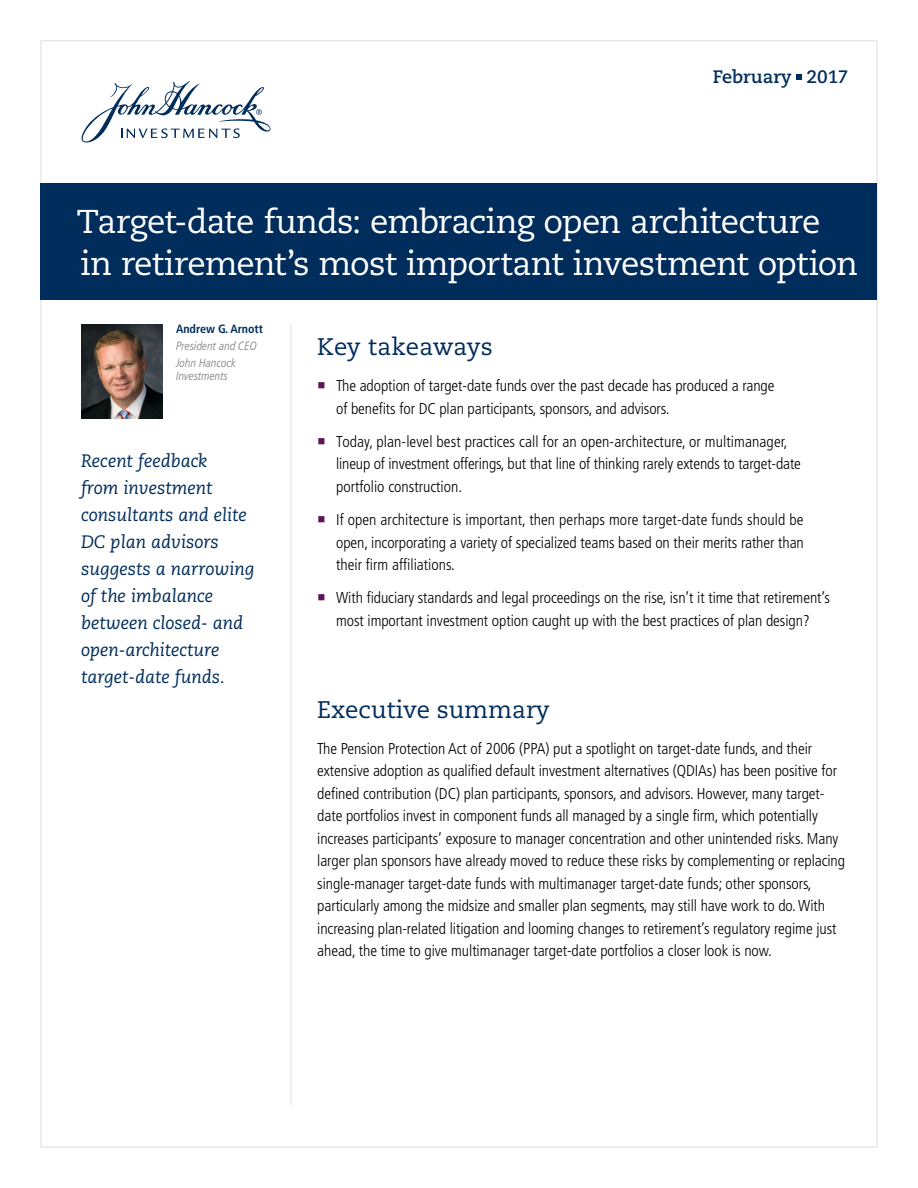
<style>
.page{position:relative;width:918px;height:1188px;background:#fff}
.page>*{position:absolute;margin:0;border:0;box-sizing:border-box;transform-origin:0 0}
.Head_title_22_26{font:33px/42px "Caecilia";letter-spacing:-.025em;color:#fff}
.footnote_7_5_8_5{font:24px "Caecilia";color:#002d5b}
.subhead_1_Cap{font:24px "Caecilia";letter-spacing:.005em;color:#002d5b}
.TL_Pull_quote_295_12{font:italic 18px/27px "Caecilia";color:#002d5b}
.t1{font:700 18px "Caecilia";color:#002d5b}
.TL_Body_copy_10_5_15{font:300 condensed 15.75px/22.5px "Frutiger LT Std";letter-spacing:-.005em;color:#000}
.TL_Title_Company_CG8{font:italic 300 condensed 12px/12.8px "Frutiger LT Pro";color:#797d82}
.TL_Author_name_295_8{font:700 condensed 12px "Frutiger LT Std";color:#002d5b}
</style>
<div class="page">
<img style="left:81px;top:324px;width:82px;height:94px">
<hr style="left:290px;top:324px;width:1px;height:782px;background:#e6e7e8">
<div style="left:40px;top:184px;width:838px;height:116px;background:#002d5b"></div>
<svg style="left:796px;top:74px;width:6px;height:5px"></svg>
<svg style="left:82px;top:81px;width:189px;height:62px"></svg>
<p class="t1" style="left:713px;top:66px;width:137px">February 2017</p>
<p class="Head_title_22_26" style="left:77px;top:201px;width:783px">Target-date funds: embracing open architecture in retirement’s most important investment option</p>
<p class="TL_Author_name_295_8" style="left:176px;top:322px;width:89px">Andrew G. Arnott</p>
<p class="TL_Title_Company_CG8" style="left:176px;top:340px;width:83px">President and CEO</p>
<p class="TL_Title_Company_CG8" style="left:176px;top:357px;width:62px">John Hancock<br>Investments</p>
<p class="TL_Pull_quote_295_12" style="left:81px;top:447px;width:175px">Recent feedback<br>from investment consultants and elite<br>DC plan advisors suggests a narrowing of the imbalance between closed- and open-architecture target-date funds.</p>
<p class="subhead_1_Cap" style="left:317px;top:333px;width:177px">Key takeaways</p>
<p class="TL_Body_copy_10_5_15" style="left:336px;top:375px;width:440px">The adoption of target-date funds over the past decade has produced a range of benefits for DC plan participants, sponsors, and advisors.</p>
<p class="TL_Body_copy_10_5_15" style="left:336px;top:430px;width:466px">Today, plan-level best practices call for an open-architecture, or multimanager, lineup of investment offerings, but that line of thinking rarely extends to target-date portfolio construction.</p>
<p class="TL_Body_copy_10_5_15" style="left:336px;top:509px;width:469px;text-align:justify">If open architecture is important, then perhaps more target-date funds should be open, incorporating a variety of specialized teams based on their merits rather than their firm affiliations.</p>
<p class="TL_Body_copy_10_5_15" style="left:336px;top:587px;width:495px">With fiduciary standards and legal proceedings on the rise, isn’t it time that retirement’s most important investment option caught up with the best practices of plan design?</p>
<p class="footnote_7_5_8_5" style="left:317px;top:695px;width:234px">Executive summary</p>
<p class="TL_Body_copy_10_5_15" style="left:317px;top:737px;width:529px">The Pension Protection Act of 2006 (PPA) put a spotlight on target-date funds, and their extensive adoption as qualified default investment alternatives (QDIAs) has been positive for defined contribution (DC) plan participants, sponsors, and advisors. However, many target&shy;date portfolios invest in component funds all managed by a single firm, which potentially increases participants’ exposure to manager concentration and other unintended risks. Many larger plan sponsors have already moved to reduce these risks by complementing or replacing single-manager target-date funds with multimanager target-date funds; other sponsors, particularly among the midsize and smaller plan segments, may still have work to do. With increasing plan-related litigation and looming changes to retirement’s regulatory regime just ahead, the time to give multimanager target-date portfolios a closer look is now.</p>
</div>
